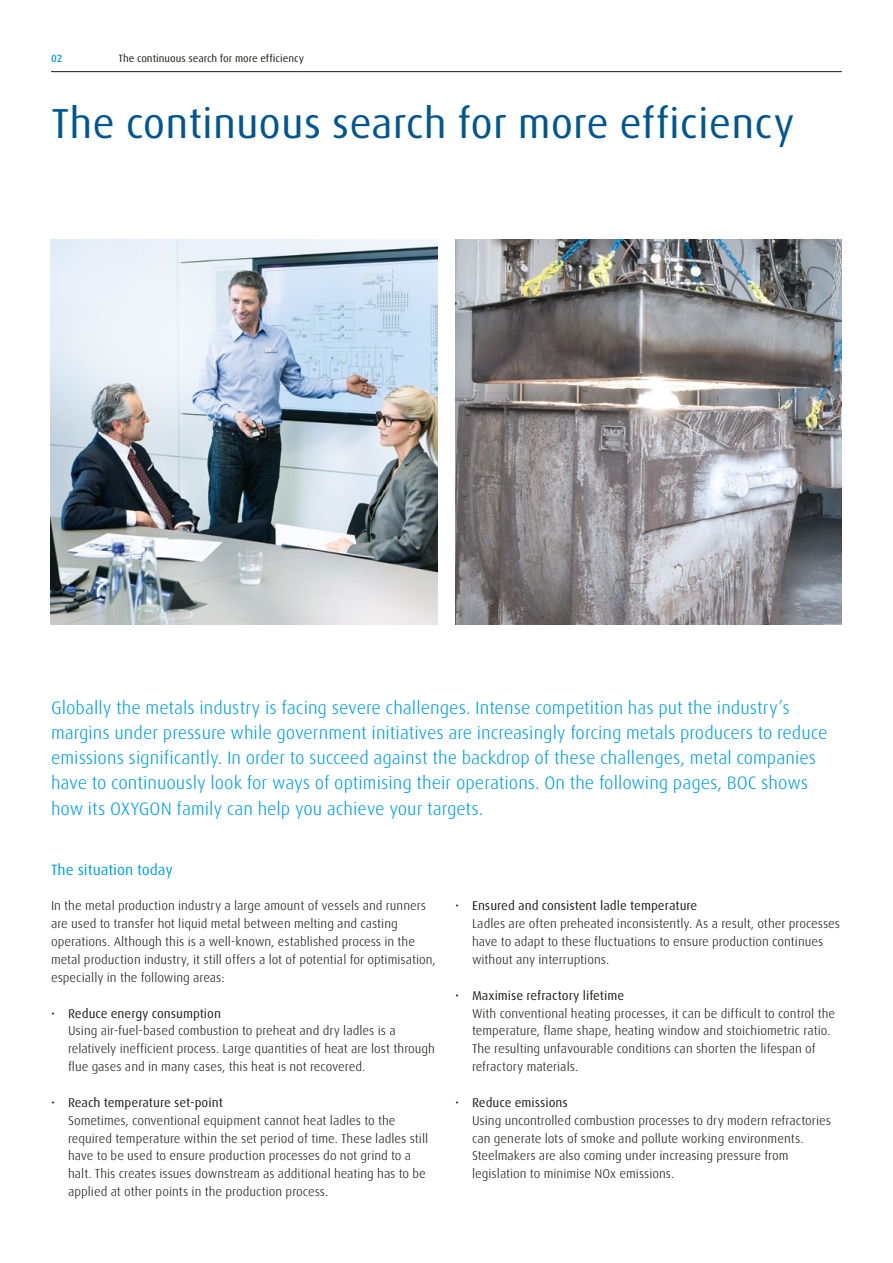
<style>
.page{position:relative;width:893px;height:1263px;background:#fff}
.page>*{position:absolute;margin:0;border:0;box-sizing:border-box;transform-origin:0 0}
.t1{font:42px "Linde Dax Global";color:#005691}
.t2{font:300 18px/25.2px "Linde Dax Global";color:#009fe3}
.t3{font:15px "Linde Dax Global";color:#009fe3}
.t4{font:300 12.75px/17.9px "Linde Dax Global";color:#1d1d1b}
.t5{font:10.5px "Linde Dax Global";color:#1d1d1b}
.t6{font:500 10.5px "Linde Dax Global";color:#009fe3}
.s1{font-weight:400}
</style>
<div class="page">
<hr style="left:51px;top:71px;width:791px;height:1px;background:#1d1d1b">
<img style="left:455px;top:240px;width:387px;height:385px">
<img style="left:51px;top:240px;width:387px;height:385px">
<p class="t6" style="left:51px;top:52px;width:13px">02</p>
<p class="t5" style="left:118px;top:52px;width:187px">The continuous search for more efficiency</p>
<h1 class="t1" style="left:51px;top:99px;width:745px">The continuous search for more efficiency</h1>
<p class="t2" style="left:51px;top:695px;width:778px">Globally the metals industry is facing severe challenges. Intense competition has put the industry’s margins under pressure while government initiatives are increasingly forcing metals producers to reduce emissions significantly. In order to succeed against the backdrop of these challenges, metal companies have to continuously look for ways of optimising their operations. On the following pages, BOC shows how its OXYGON family can help you achieve your targets.</p>
<p class="t3" style="left:51px;top:861px;width:123px">The situation today</p>
<p class="t4" style="left:51px;top:897px;width:386px">In the metal production industry a large amount of vessels and runners are used to transfer hot liquid metal between melting and casting operations. Although this is a well-known, established process in the metal production industry, it still offers a lot of potential for optimisation, especially in the following areas:</p>
<p class="t4" style="left:68px;top:1004px;width:368px;text-indent:-17px">• <span class="s1">Reduce energy consumption<br></span>Using air-fuel-based combustion to preheat and dry ladles is a relatively inefficient process. Large quantities of heat are lost through flue gases and in many cases, this heat is not recovered.</p>
<p class="t4" style="left:68px;top:1093px;width:362px;text-indent:-17px">• <span class="s1">Reach temperature set-point<br></span>Sometimes, conventional equipment cannot heat ladles to the required temperature within the set period of time. These ladles still have to be used to ensure production processes do not grind to a halt. This creates issues downstream as additional heating has to be applied at other points in the production process.</p>
<p class="t4" style="left:472px;top:897px;width:370px;text-indent:-17px">• <span class="s1">Ensured and consistent ladle temperature<br></span>Ladles are often preheated inconsistently. As a result, other processes have to adapt to these fluctuations to ensure production continues without any interruptions.</p>
<p class="t4" style="left:472px;top:986px;width:365px;text-indent:-17px">• <span class="s1">Maximise refractory lifetime<br></span>With conventional heating processes, it can be difficult to control the temperature, flame shape, heating window and stoichiometric ratio.<br>The resulting unfavourable conditions can shorten the lifespan of refractory materials.</p>
<p class="t4" style="left:472px;top:1093px;width:361px;text-indent:-17px">• <span class="s1">Reduce emissions<br></span>Using uncontrolled combustion processes to dry modern refractories can generate lots of smoke and pollute working environments.<br>Steelmakers are also coming under increasing pressure from legislation to minimise NOx emissions.</p>
</div>
